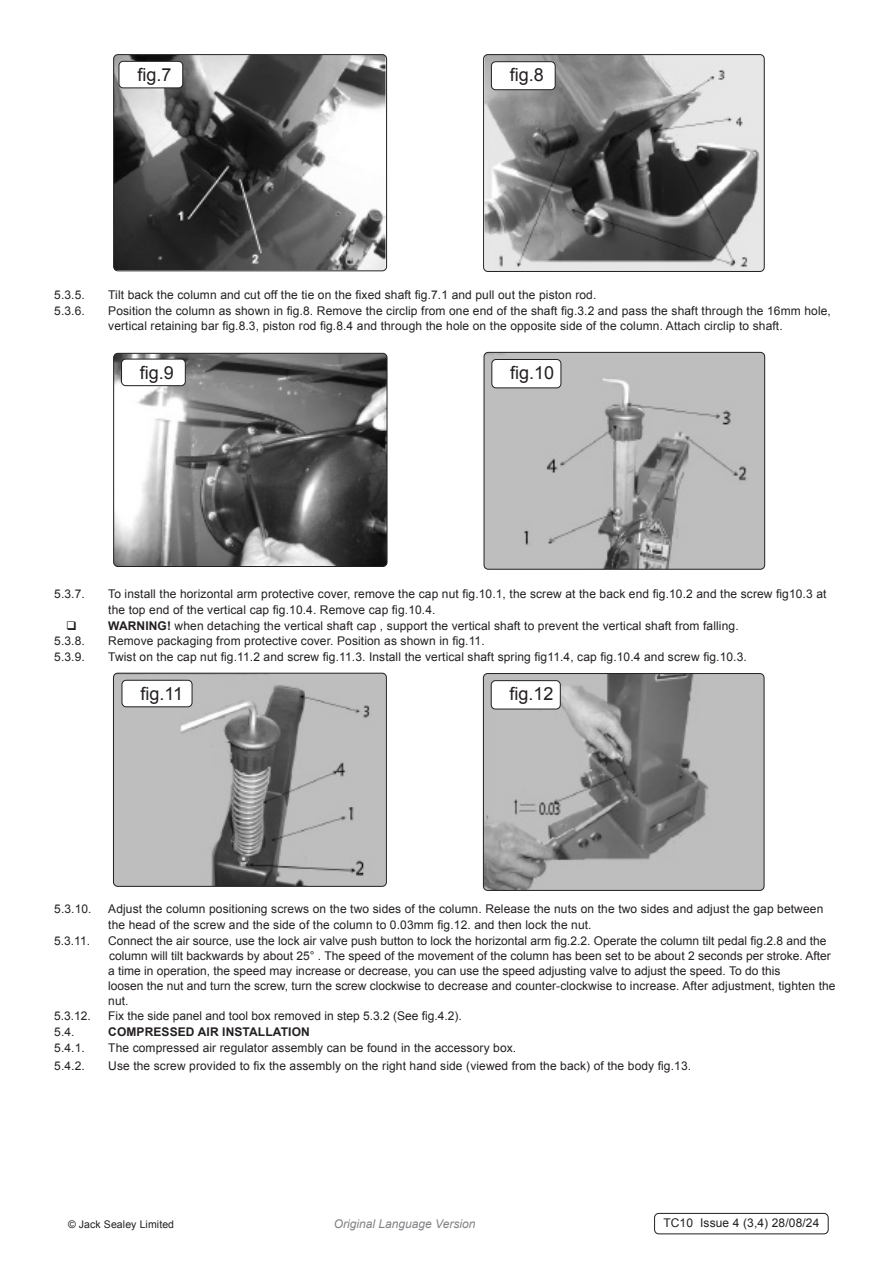
<style>
.page{position:relative;width:893px;height:1263px;background:#fff}
.page>*{position:absolute;margin:0;border:0;box-sizing:border-box;transform-origin:0 0}
.t1{font:18px "Arial";color:#231f20}
.Body{font:12px/15px "Arial";letter-spacing:.01em;color:#231f20}
.t2{font:700 12px "Arial";letter-spacing:.01em;color:#231f20}
.t3{font:italic 12px "Arial";color:#808285}
.Body__Footer{font:12px "Arial";letter-spacing:.01em;color:#231f20}
.Body__Justified__7pt{font:10.5px "Arial";letter-spacing:.01em;color:#231f20}
.s1{font-weight:700}
</style>
<div class="page">
<img style="left:115px;top:56px;width:272px;height:214px">
<div style="left:113px;top:54px;width:274px;height:217px;border:1px solid #231f20;border-radius:4px"></div>
<img style="left:115px;top:353px;width:272px;height:213px">
<div style="left:113px;top:353px;width:274px;height:214px;border:1px solid #231f20;border-radius:4px"></div>
<img style="left:113px;top:673px;width:273px;height:212px">
<div style="left:113px;top:673px;width:274px;height:214px;border:1px solid #231f20;border-radius:4px"></div>
<img style="left:485px;top:56px;width:278px;height:214px">
<div style="left:483px;top:54px;width:282px;height:218px;border:1px solid #231f20;border-radius:4px"></div>
<img style="left:484px;top:352px;width:281px;height:217px">
<div style="left:484px;top:352px;width:281px;height:218px;border:1px solid #231f20;border-radius:4px"></div>
<img style="left:485px;top:673px;width:279px;height:217px">
<div style="left:483px;top:673px;width:281px;height:218px;border:1px solid #231f20;border-radius:4px"></div>
<div style="left:119px;top:61px;width:64px;height:27px;background:#fff;border-radius:4px"></div>
<div style="left:119px;top:61px;width:64px;height:27px;border:1px solid #231f20;border-radius:4px"></div>
<div style="left:122px;top:359px;width:63px;height:27px;background:#fff;border-radius:4px"></div>
<div style="left:121px;top:359px;width:65px;height:27px;border:1px solid #231f20;border-radius:4px"></div>
<div style="left:122px;top:680px;width:70px;height:27px;background:#fff;border-radius:4px"></div>
<div style="left:122px;top:680px;width:70px;height:27px;border:1px solid #231f20;border-radius:4px"></div>
<div style="left:491px;top:62px;width:64px;height:28px;background:#fff;border-radius:4px"></div>
<div style="left:491px;top:61px;width:65px;height:29px;border:1px solid #231f20;border-radius:4px"></div>
<div style="left:492px;top:359px;width:69px;height:29px;background:#fff;border-radius:4px"></div>
<div style="left:491px;top:359px;width:70px;height:29px;border:1px solid #231f20;border-radius:4px"></div>
<div style="left:491px;top:681px;width:69px;height:28px;background:#fff;border-radius:4px"></div>
<div style="left:491px;top:680px;width:70px;height:29px;border:1px solid #231f20;border-radius:4px"></div>
<div style="left:654px;top:1213px;width:174px;height:21px;border:1px solid #231f20;border-radius:4px"></div>
<p class="t1" style="left:137px;top:63px;width:36px">fig.7</p>
<p class="t1" style="left:510px;top:63px;width:36px">fig.8</p>
<p class="Body" style="left:54px;top:287px;width:32px">5.3.5.</p>
<p class="Body" style="left:108px;top:287px;width:490px">Tilt back the column and cut off the tie on the fixed shaft fig.7.1 and pull out the piston rod.</p>
<p class="Body" style="left:54px;top:303px;width:32px">5.3.6.</p>
<p class="Body" style="left:108px;top:303px;width:724px">Position the column as shown in fig.8. Remove the circlip from one end of the shaft fig.3.2 and pass the shaft through the 16mm hole,</p>
<p class="Body" style="left:108px;top:319px;width:676px">vertical retaining bar fig.8.3, piston rod fig.8.4 and through the hole on the opposite side of the column. Attach circlip to shaft.</p>
<p class="t1" style="left:140px;top:360px;width:36px">fig.9</p>
<p class="t1" style="left:510px;top:361px;width:46px">fig.10</p>
<p class="Body" style="left:54px;top:587px;width:32px">5.3.7.</p>
<p class="Body" style="left:108px;top:586px;width:720px;line-height:15.8px">To install the horizontal arm protective cover, remove the cap nut fig.10.1, the screw at the back end fig.10.2 and the screw fig10.3 at the top end of the vertical cap fig.10.4. Remove cap fig.10.4.</p>
<p class="Body" style="left:108px;top:618px;width:632px"><span class="s1">WARNING!</span> when detaching the vertical shaft cap , support the vertical shaft to prevent the vertical shaft from falling.</p>
<p class="Body" style="left:54px;top:634px;width:32px">5.3.8.</p>
<p class="Body" style="left:108px;top:634px;width:378px">Remove packaging from protective cover. Position as shown in fig.11.</p>
<p class="Body" style="left:54px;top:650px;width:32px">5.3.9.</p>
<p class="Body" style="left:108px;top:650px;width:640px">Twist on the cap nut fig.11.2 and screw fig.11.3. Install the vertical shaft spring fig11.4, cap fig.10.4 and screw fig.10.3.</p>
<p class="t1" style="left:140px;top:682px;width:44px">fig.11</p>
<p class="t1" style="left:510px;top:682px;width:46px">fig.12</p>
<p class="Body" style="left:54px;top:902px;width:39px">5.3.10.</p>
<p class="Body" style="left:108px;top:901px;width:717px;line-height:15.8px">Adjust the column positioning screws on the two sides of the column. Release the nuts on the two sides and adjust the gap between the head of the screw and the side of the column to 0.03mm fig.12. and then lock the nut.</p>
<p class="Body" style="left:54px;top:934px;width:37px">5.3.11.</p>
<p class="Body" style="left:108px;top:934px;width:729px">Connect the air source, use the lock air valve push button to lock the horizontal arm fig.2.2. Operate the column tilt pedal fig.2.8 and the column will tilt backwards by about 25° . The speed of the movement of the column has been set to be about 2 seconds per stroke. After a time in operation, the speed may increase or decrease, you can use the speed adjusting valve to adjust the speed. To do this<br>loosen the nut and turn the screw, turn the screw clockwise to decrease and counter-clockwise to increase. After adjustment, tighten the nut.</p>
<p class="Body" style="left:54px;top:1009px;width:38px">5.3.12.</p>
<p class="Body" style="left:108px;top:1009px;width:355px">Fix the side panel and tool box removed in step 5.3.2 (See fig.4.2).</p>
<p class="Body" style="left:54px;top:1025px;width:22px">5.4.</p>
<p class="t2" style="left:108px;top:1024px;width:203px">COMPRESSED AIR INSTALLATION</p>
<p class="Body" style="left:54px;top:1040px;width:32px">5.4.1.</p>
<p class="Body" style="left:108px;top:1040px;width:410px">The compressed air regulator assembly can be found in the accessory box.</p>
<p class="Body" style="left:54px;top:1058px;width:32px">5.4.2.</p>
<p class="Body" style="left:108px;top:1058px;width:584px">Use the screw provided to fix the assembly on the right hand side (viewed from the back) of the body fig.13.</p>
<p class="Body__Justified__7pt" style="left:68px;top:1217px;width:108px">© Jack Sealey Limited</p>
<p class="t3" style="left:334px;top:1216px;width:143px">Original Language Version</p>
<p class="Body__Footer" style="left:663px;top:1215px;width:157px">TC10 Issue 4 (3,4) 28/08/24</p>
</div>
